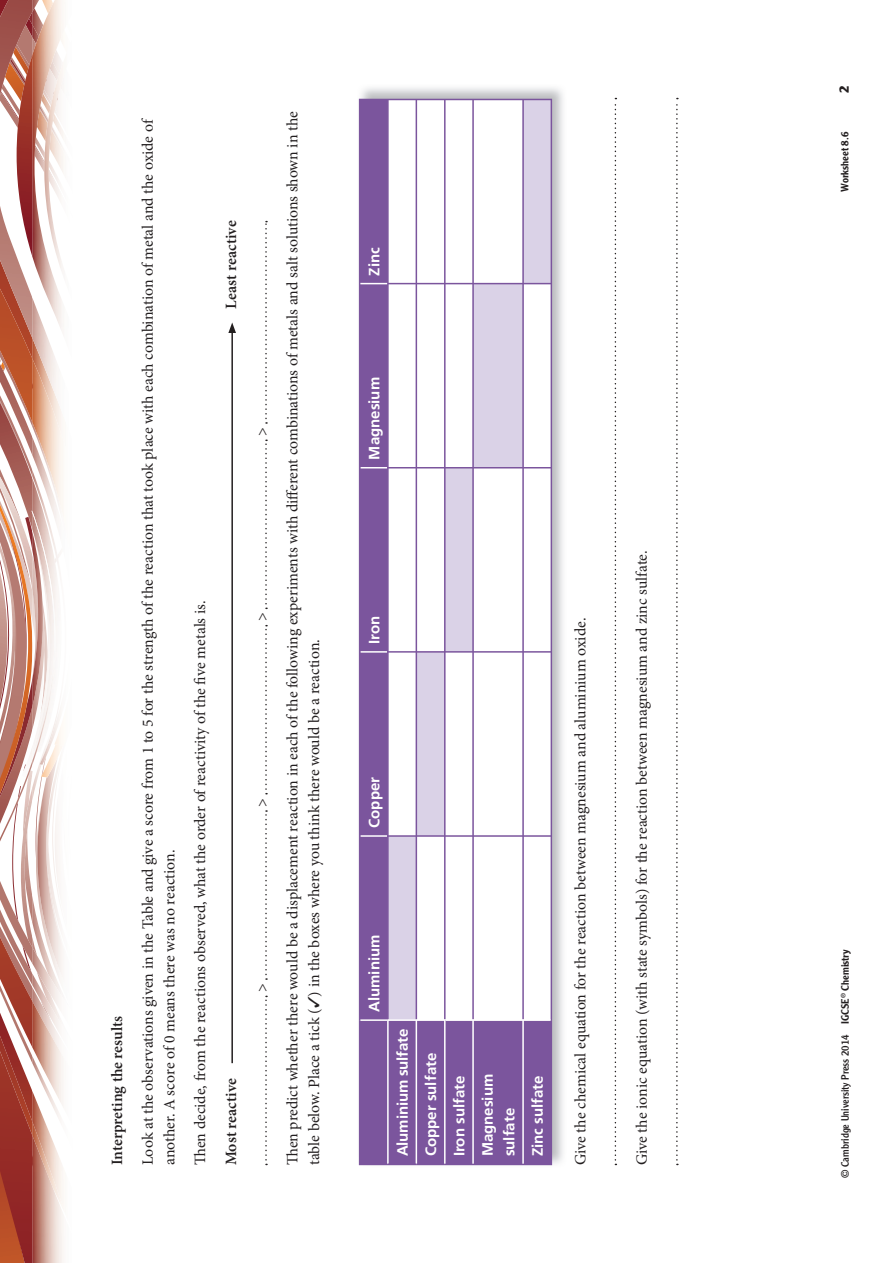
<style>
.page{position:relative;width:893px;height:1263px;background:#fff}
.page>*{position:absolute;margin:0;border:0;box-sizing:border-box;transform-origin:0 0}
.t1{font:15.75px/21.8px "Minion Pro";color:#231f20}
.t2{font:600 15.75px "Minion Pro";color:#231f20}
.t3{font:700 15px/28.3px "Frutiger LT Std";color:#fff}
.t4{font:700 13.5px "Clearface Gothic LT Std";color:#231f20}
.t5{font:10.5px "Clearface Gothic LT Std";color:#231f20}
.t6{font:500 10.5px "Clearface Gothic LT Std";color:#231f20}
.s1{font-weight:500}
</style>
<div class="page">
<svg style="left:0;top:0;width:63px;height:1263px"></svg>
<img style="left:32px;top:511px;width:23px;height:254px">
<hr style="left:231px;top:331px;width:2px;height:732px;background:#231f20">
<svg style="left:228px;top:322px;width:8px;height:11px"></svg>
<svg style="left:265px;top:996px;width:2px;height:169px"></svg>
<svg style="left:265px;top:810px;width:2px;height:170px"></svg>
<svg style="left:265px;top:625px;width:2px;height:169px"></svg>
<svg style="left:265px;top:440px;width:2px;height:169px"></svg>
<svg style="left:265px;top:221px;width:2px;height:203px"></svg>
<img style="left:358px;top:88px;width:205px;height:1078px">
<div style="left:360px;top:100px;width:191px;height:1064px;background:#7b559d"></div>
<svg style="left:389px;top:100px;width:162px;height:919px"></svg>
<hr style="left:360px;top:835px;width:27px;height:2px;background:#fff">
<hr style="left:360px;top:651px;width:27px;height:2px;background:#fff">
<hr style="left:389px;top:835px;width:27px;height:2px;background:#7b559d">
<hr style="left:389px;top:651px;width:27px;height:2px;background:#7b559d">
<hr style="left:416px;top:836px;width:1px;height:183px;background:#7b559d">
<hr style="left:417px;top:835px;width:27px;height:2px;background:#7b559d">
<hr style="left:416px;top:468px;width:1px;height:184px;background:#7b559d">
<hr style="left:417px;top:651px;width:27px;height:2px;background:#7b559d">
<hr style="left:416px;top:284px;width:1px;height:184px;background:#7b559d">
<hr style="left:416px;top:99px;width:1px;height:185px;background:#7b559d">
<hr style="left:444px;top:652px;width:2px;height:367px;background:#7b559d">
<hr style="left:446px;top:835px;width:26px;height:2px;background:#7b559d">
<hr style="left:446px;top:651px;width:26px;height:2px;background:#7b559d">
<hr style="left:444px;top:284px;width:2px;height:184px;background:#7b559d">
<svg style="left:360px;top:467px;width:112px;height:1px"></svg>
<hr style="left:444px;top:99px;width:2px;height:185px;background:#7b559d">
<hr style="left:472px;top:652px;width:2px;height:367px;background:#7b559d">
<hr style="left:474px;top:835px;width:48px;height:2px;background:#7b559d">
<hr style="left:472px;top:468px;width:2px;height:184px;background:#7b559d">
<hr style="left:474px;top:651px;width:48px;height:2px;background:#7b559d">
<hr style="left:474px;top:467px;width:48px;height:1px;background:#7b559d">
<hr style="left:472px;top:99px;width:2px;height:185px;background:#7b559d">
<hr style="left:474px;top:283px;width:48px;height:1px;background:#7b559d">
<hr style="left:522px;top:652px;width:2px;height:367px;background:#7b559d">
<hr style="left:524px;top:835px;width:27px;height:2px;background:#7b559d">
<hr style="left:522px;top:468px;width:2px;height:184px;background:#7b559d">
<hr style="left:524px;top:651px;width:27px;height:2px;background:#7b559d">
<hr style="left:522px;top:284px;width:2px;height:184px;background:#7b559d">
<svg style="left:524px;top:467px;width:27px;height:1px"></svg>
<svg style="left:524px;top:283px;width:27px;height:1px"></svg>
<svg style="left:524px;top:99px;width:27px;height:1px"></svg>
<hr style="left:551px;top:99px;width:1px;height:185px;background:#7b559d">
<hr style="left:359px;top:284px;width:1px;height:736px;background:#7b559d">
<hr style="left:387px;top:284px;width:2px;height:735px;background:#7b559d">
<hr style="left:416px;top:652px;width:1px;height:184px;background:#7b559d">
<hr style="left:444px;top:468px;width:2px;height:184px;background:#7b559d">
<hr style="left:472px;top:284px;width:2px;height:184px;background:#7b559d">
<hr style="left:474px;top:99px;width:48px;height:1px;background:#7b559d">
<hr style="left:522px;top:99px;width:2px;height:185px;background:#7b559d">
<hr style="left:551px;top:284px;width:1px;height:736px;background:#7b559d">
<hr style="left:359px;top:99px;width:1px;height:185px;background:#7b559d">
<svg style="left:360px;top:99px;width:112px;height:1px"></svg>
<hr style="left:387px;top:99px;width:2px;height:185px;background:#7b559d">
<svg style="left:360px;top:283px;width:112px;height:1px"></svg>
<hr style="left:359px;top:1020px;width:1px;height:145px;background:#7b559d">
<hr style="left:360px;top:1019px;width:27px;height:2px;background:#fff">
<hr style="left:473px;top:1164px;width:50px;height:1px;background:#7b559d">
<svg style="left:523px;top:1164px;width:28px;height:1px"></svg>
<hr style="left:551px;top:1020px;width:1px;height:145px;background:#7b559d">
<hr style="left:446px;top:1019px;width:26px;height:2px;background:#fff">
<hr style="left:472px;top:1019px;width:2px;height:145px;background:#fff">
<hr style="left:474px;top:1019px;width:48px;height:2px;background:#fff">
<hr style="left:522px;top:1019px;width:2px;height:145px;background:#fff">
<hr style="left:524px;top:1019px;width:27px;height:2px;background:#fff">
<hr style="left:417px;top:1019px;width:27px;height:2px;background:#fff">
<hr style="left:444px;top:1019px;width:2px;height:145px;background:#fff">
<hr style="left:387px;top:1019px;width:2px;height:145px;background:#fff">
<hr style="left:389px;top:1019px;width:27px;height:2px;background:#fff">
<hr style="left:416px;top:1019px;width:1px;height:145px;background:#fff">
<svg style="left:360px;top:1164px;width:113px;height:1px"></svg>
<svg style="left:615px;top:98px;width:1px;height:1067px"></svg>
<svg style="left:676px;top:98px;width:2px;height:1067px"></svg>
<p class="t2" style="left:111px;top:1165px;width:151px;rotate:-90deg">Interpreting the results</p>
<p class="t1" style="left:138px;top:1165px;width:1047px;rotate:-90deg">Look at the observations given in the Table and give a score from 1 to 5 for the strength of the reaction that took place with each combination of metal and the oxide of another. A score of 0 means there was no reaction.</p>
<p class="t2" style="left:225px;top:309px;width:90px;rotate:-90deg">Least reactive</p>
<p class="t1" style="left:191px;top:1165px;width:566px;rotate:-90deg">Then decide, from the reactions observed, what the order of reactivity of the five metals is.</p>
<p class="t2" style="left:225px;top:1165px;width:88px;rotate:-90deg">Most reactive</p>
<p class="t1" style="left:248px;top:1165px;width:1055px;line-height:30.8px;text-indent:729px;rotate:-90deg">&gt;<br>Then predict whether there would be a displacement reaction in each of the following experiments with different combinations of metals and salt solutions shown in the</p>
<p class="t1" style="left:252px;top:621px;width:10px;rotate:-90deg">&gt;</p>
<p class="t1" style="left:305px;top:1165px;width:527px;rotate:-90deg">table below. Place a tick (✓) in the boxes where you think there would be a reaction.</p>
<p class="t1" style="left:252px;top:807px;width:10px;rotate:-90deg">&gt;</p>
<p class="t1" style="left:252px;top:992px;width:10px;rotate:-90deg">&gt;</p>
<p class="t3" style="left:361px;top:275px;width:30px;rotate:-90deg">Zinc</p>
<p class="t3" style="left:361px;top:460px;width:84px;rotate:-90deg">Magnesium</p>
<p class="t3" style="left:361px;top:644px;width:30px;rotate:-90deg">Iron</p>
<p class="t3" style="left:361px;top:828px;width:52px;rotate:-90deg">Copper</p>
<p class="t3" style="left:361px;top:1012px;width:79px;rotate:-90deg">Aluminium</p>
<p class="t3" style="left:389px;top:1156px;width:129px;rotate:-90deg">Aluminium sulfate<br>Copper sulfate<br>Iron sulfate<br>Magnesium</p>
<p class="t3" style="left:496px;top:1156px;width:82px;rotate:-90deg">sulfate<br>Zinc sulfate</p>
<p class="t1" style="left:571px;top:1165px;width:549px;rotate:-90deg">Give the chemical equation for the reaction between magnesium and aluminium oxide.</p>
<p class="t1" style="left:632px;top:1165px;width:616px;rotate:-90deg">Give the ionic equation (with state symbols) for the reaction between magnesium and zinc sulfate.</p>
<p class="t4" style="left:839px;top:93px;width:9px;rotate:-90deg">2</p>
<p class="t6" style="left:841px;top:192px;width:61px;rotate:-90deg">Worksheet 8.6</p>
<p class="t5" style="left:841px;top:1178px;width:230px;rotate:-90deg">© Cambridge University Press 2014 <span class="s1">IGCSE</span><sup>®</sup> <span class="s1">Chemistry</span></p>
</div>
